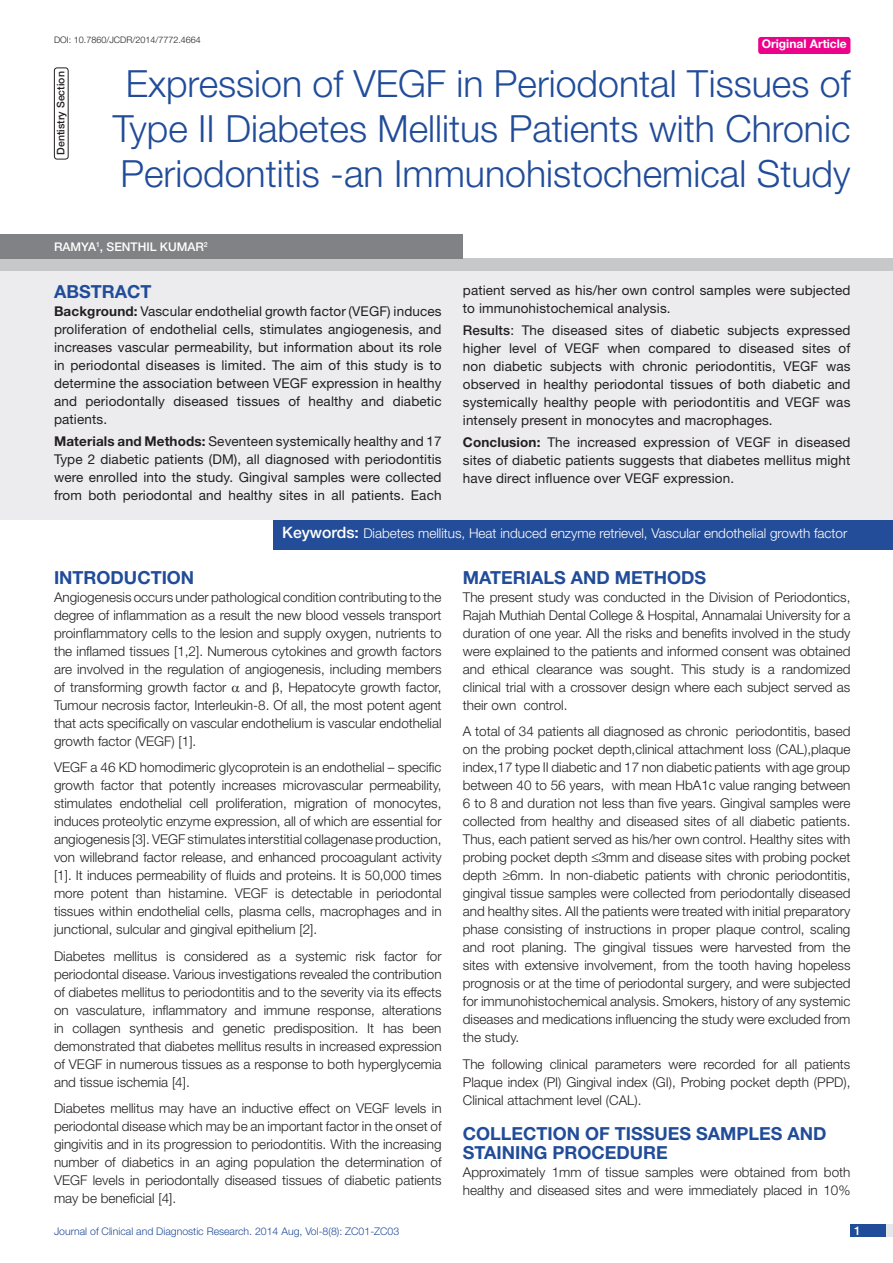
<style>
.page{position:relative;width:893px;height:1263px;background:#fff}
.page>*{position:absolute;margin:0;border:0;box-sizing:border-box;transform-origin:0 0}
.t1{font:300 37.5px/45px "Helvetica Neue";color:#214c99;text-align:center}
.Heading{font:700 18px/18.8px "Helvetica Neue";color:#214c99}
.Abstract_head{font:700 18px "Helvetica Neue";color:#214c99}
.Body_text{font:300 13.5px/18px "Helvetica Neue";color:#231f20;text-align:justify}
.Body_text-2{font:13.5px/18px "Helvetica Neue";letter-spacing:.01em;color:#231f20;text-align:justify}
.t2{font:300 13.5px "Helvetica Neue";color:#fff}
.Author{font:500 12px "Helvetica Neue";color:#fff}
.t3{font:700 12px "Helvetica Neue";color:#fff}
.t4{font:300 10.5px "Helvetica Neue";color:#214c99}
.t5{font:500 10.5px "Helvetica Neue";color:#231f20}
.DOI{font:300 9px "Helvetica Neue";color:#231f20}
.s1{color:#244d99}
.s2{font-weight:700}
.s3{font-weight:500}
.s4{font-weight:500;font-size:15.75px}
</style>
<div class="page">
<div style="left:850px;top:1224px;width:43px;height:13px;background:#e6e7e9"></div>
<div style="left:850px;top:1224px;width:35px;height:13px;background:#214c99"></div>
<div style="left:758px;top:37px;width:92px;height:17px;background:#ed028c;border-radius:3px"></div>
<div style="left:0;top:269px;width:893px;height:251px;background:#ececee"></div>
<div style="left:0;top:259px;width:893px;height:12px;background:#c7c8ca"></div>
<div style="left:274px;top:520px;width:619px;height:29px;background:#244d99"></div>
<div style="left:0;top:234px;width:463px;height:25px;background:#808285"></div>
<div style="left:54px;top:67px;width:15px;height:92px;border:1px solid #231f20;border-radius:3px"></div>
<p class="DOI" style="left:54px;top:35px;width:148px">DOI: 10.7860/JCDR/2014/7772.4664</p>
<p class="t3" style="left:762px;top:37px;width:87px">Original Article</p>
<p class="t5" style="left:54px;top:155px;width:85px;rotate:-90deg">Dentistry Section</p>
<p class="t1" style="left:113px;top:60px;width:739px">Expression of VEGF in Periodontal Tissues of<br>Type II Diabetes Mellitus Patients with Chronic<br>Periodontitis -an Immunohistochemical Study</p>
<p class="Author" style="left:54px;top:239px;width:155px">Ramya<sup>1</sup>, Senthil Kumar<sup>2</sup></p>
<p class="Abstract_head" style="left:54px;top:281px;width:99px">ABST<span class="s1">RAC</span>T</p>
<p class="Body_text-2" style="left:54px;top:302px;width:389px"><span class="s2">Background:</span> Vascular endothelial growth factor (VEGF) induces proliferation of endothelial cells, stimulates angiogenesis, and increases vascular permeability, but information about its role in periodontal diseases is limited. The aim of this study is to determine the association between VEGF expression in healthy and periodontally diseased tissues of healthy and diabetic patients.</p>
<p class="Body_text-2" style="left:54px;top:432px;width:389px"><span class="s2">Materials and Methods:</span> Seventeen systemically healthy and 17<br>Type 2 diabetic patients (DM), all diagnosed with periodontitis were enrolled into the study. Gingival samples were collected from both periodontal and healthy sites in all patients. Each</p>
<p class="Body_text-2" style="left:463px;top:281px;width:389px">patient served as his/her own control samples were subjected to immunohistochemical analysis.</p>
<p class="Body_text-2" style="left:463px;top:321px;width:389px"><span class="s3">Results</span>: The diseased sites of diabetic subjects expressed higher level of VEGF when compared to diseased sites of non diabetic subjects with chronic periodontitis, VEGF was observed in healthy periodontal tissues of both diabetic and systemically healthy people with periodontitis and VEGF was intensely present in monocytes and macrophages.</p>
<p class="Body_text-2" style="left:463px;top:433px;width:389px"><span class="s2">Conclusion:</span> The increased expression of VEGF in diseased sites of diabetic patients suggests that diabetes mellitus might have direct influence over VEGF expression.</p>
<p class="t2" style="left:282px;top:525px;width:567px"><span class="s4">Keywords:</span> Diabetes mellitus, Heat induced enzyme retrievel, Vascular endothelial growth factor</p>
<p class="Heading" style="left:54px;top:568px;width:142px">INTRODUCTION</p>
<p class="Body_text" style="left:54px;top:588px;width:389px">Angiogenesis occurs under pathological condition contributing to the degree of inflammation as a result the new blood vessels transport proinflammatory cells to the lesion and supply oxygen, nutrients to the inflamed tissues [1,2]. Numerous cytokines and growth factors are involved in the regulation of angiogenesis, including members of transforming growth factor</p>
<p class="Body_text" style="left:54px;top:678px;width:389px;text-indent:191px">and , Hepatocyte growth factor, Tumour necrosis factor, Interleukin-8. Of all, the most potent agent that acts specifically on vascular endothelium is vascular endothelial growth factor (VEGF) [1].</p>
<p class="Body_text" style="left:54px;top:758px;width:389px">VEGF a 46 KD homodimeric glycoprotein is an endothelial – specific growth factor that potently increases microvascular permeability, stimulates endothelial cell proliferation, migration of monocytes, induces proteolytic enzyme expression, all of which are essential for angiogenesis [3]. VEGF stimulates interstitial collagenase production, von willebrand factor release, and enhanced procoagulant activity [1]. It induces permeability of fluids and proteins. It is 50,000 times more potent than histamine. VEGF is detectable in periodontal tissues within endothelial cells, plasma cells, macrophages and in junctional, sulcular and gingival epithelium [2].</p>
<p class="Body_text" style="left:54px;top:947px;width:389px">Diabetes mellitus is considered as a systemic risk factor for periodontal disease. Various investigations revealed the contribution of diabetes mellitus to periodontitis and to the severity via its effects on vasculature, inflammatory and immune response, alterations in collagen synthesis and genetic predisposition. It has been demonstrated that diabetes mellitus results in increased expression of VEGF in numerous tissues as a response to both hyperglycemia and tissue ischemia [4].</p>
<p class="Body_text" style="left:54px;top:1099px;width:389px">Diabetes mellitus may have an inductive effect on VEGF levels in periodontal disease which may be an important factor in the onset of gingivitis and in its progression to periodontitis. With the increasing number of diabetics in an aging population the determination of VEGF levels in periodontally diseased tissues of diabetic patients may be beneficial [4].</p>
<p class="Heading" style="left:463px;top:567px;width:245px">MATERIALS AND METHODS</p>
<p class="Body_text" style="left:463px;top:587px;width:389px">The present study was conducted in the Division of Periodontics, Rajah Muthiah Dental College &amp; Hospital, Annamalai University for a duration of one year. All the risks and benefits involved in the study were explained to the patients and informed consent was obtained and ethical clearance was sought. This study is a randomized clinical trial with a crossover design where each subject served as their own control.</p>
<p class="Body_text" style="left:463px;top:722px;width:389px">A total of 34 patients all diagnosed as chronic periodontitis, based on the probing pocket depth,clinical attachment loss (CAL),plaque index,17 type II diabetic and 17 non diabetic patients with age group between 40 to 56 years, with mean HbA1c value ranging between 6 to 8 and duration not less than five years. Gingival samples were collected from healthy and diseased sites of all diabetic patients.<br>Thus, each patient served as his/her own control. Healthy sites with probing pocket depth ≤3mm and disease sites with probing pocket depth ≥6mm. In non-diabetic patients with chronic periodontitis, gingival tissue samples were collected from periodontally diseased and healthy sites. All the patients were treated with initial preparatory phase consisting of instructions in proper plaque control, scaling and root planing. The gingival tissues were harvested from the sites with extensive involvement, from the tooth having hopeless prognosis or at the time of periodontal surgery, and were subjected for immunohistochemical analysis. Smokers, history of any systemic diseases and medications influencing the study were excluded from the study.</p>
<p class="Body_text" style="left:463px;top:1054px;width:389px">The following clinical parameters were recorded for all patients Plaque index (PI) Gingival index (GI), Probing pocket depth (PPD), Clinical attachment level (CAL).</p>
<p class="Heading" style="left:463px;top:1124px;width:365px">COLLECTION OF TISSUES SAMPLES AND<br>STAINING PROCEDURE</p>
<p class="Body_text" style="left:463px;top:1163px;width:389px">Approximately 1mm of tissue samples were obtained from both healthy and diseased sites and were immediately placed in 10%</p>
<p class="t4" style="left:54px;top:1225px;width:347px">Journal of Clinical and Diagnostic Research. 2014 Aug, Vol-8(8): ZC01-ZC03</p>
<p class="Author" style="left:854px;top:1223px;width:8px">1</p>
</div>
